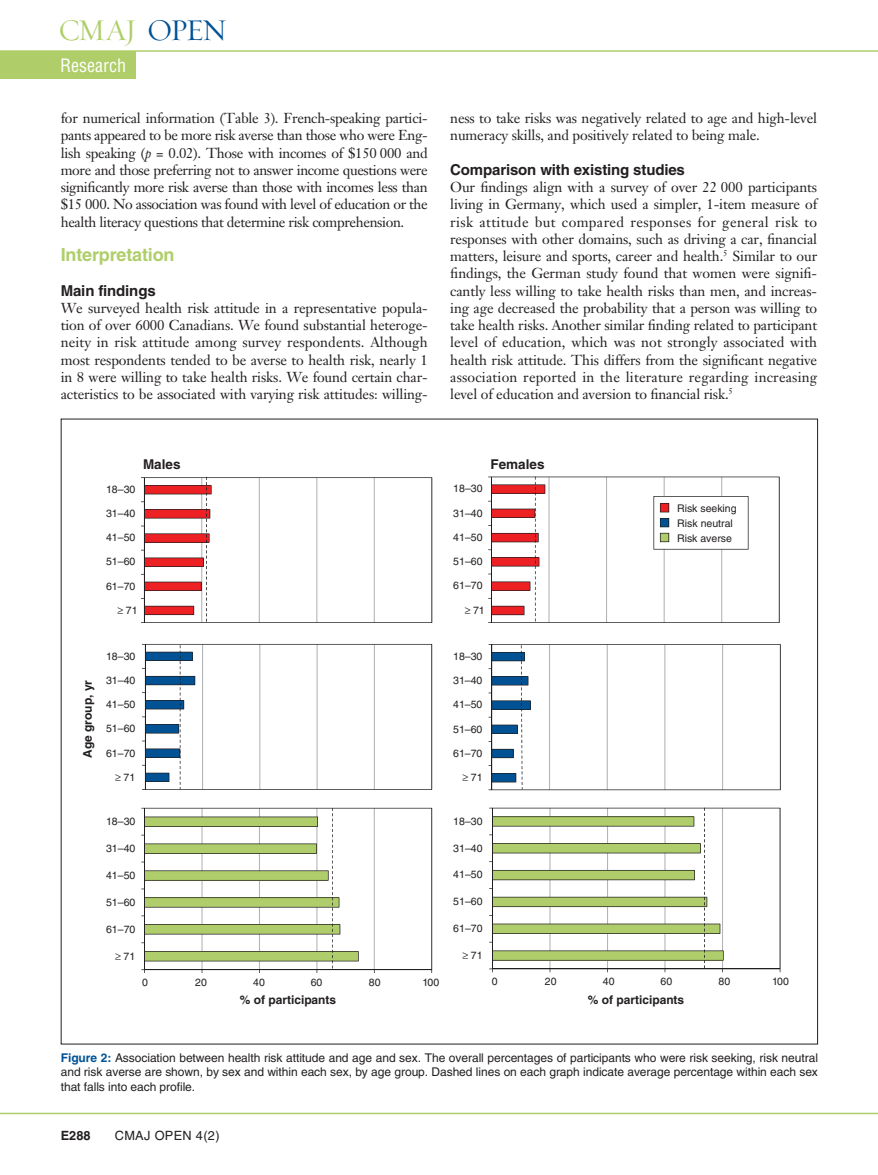
<style>
.page{position:relative;width:878px;height:1175px;background:#fff}
.page>*{position:absolute;margin:0;border:0;box-sizing:border-box;transform-origin:0 0}
.t1{font:30.75px "Requiem Display HTF Roman";letter-spacing:-.08em;color:#afce69}
.t2{font:700 18px "Helvetica LT Std";letter-spacing:-.01em;color:#afce69}
.t3{font:condensed 18px "Helvetica LT Std";color:#fff}
.t4{font:700 15px "Helvetica LT Std";letter-spacing:-.01em;color:#231f20}
.t5{font:14.25px/17.2px "Janson Text LT Std";letter-spacing:-.01em;color:#231f20;text-align:justify}
.t6{font:700 13.5px "Helvetica LT Std";color:#231f20}
.t7{font:12.75px "Helvetica LT Std";letter-spacing:.025em;color:#231f20}
.t8{font:700 12.75px "Helvetica LT Std";color:#231f20}
.t9{font:12px/14.2px "Helvetica LT Std";letter-spacing:-.005em;color:#231f20;text-align:justify}
.t10{font:700 12px "Helvetica LT Std";color:#231f20}
.t11{font:10.5px/15.1px "Helvetica LT Std";color:#231f20}
.s1{color:#005295}
.s2{font-style:italic}
.s3{font-weight:700;color:#005295}
</style>
<div class="page">
<hr style="left:0;top:1112px;width:878px;height:2px;background:#afce69">
<div style="left:0;top:51px;width:135px;height:27px;background:#afce69"></div>
<hr style="left:0;top:50px;width:878px;height:2px;background:#afce69">
<svg style="left:212px;top:477px;width:220px;height:146px"></svg>
<svg style="left:195px;top:644px;width:237px;height:145px"></svg>
<svg style="left:545px;top:476px;width:234px;height:147px"></svg>
<svg style="left:531px;top:644px;width:249px;height:146px"></svg>
<svg style="left:723px;top:807px;width:57px;height:161px"></svg>
<hr style="left:492px;top:968px;width:288px;height:1px;background:#231f20">
<svg style="left:653px;top:496px;width:95px;height:53px"></svg>
<svg style="left:141px;top:477px;width:71px;height:146px"></svg>
<svg style="left:142px;top:644px;width:53px;height:146px"></svg>
<svg style="left:359px;top:807px;width:73px;height:162px"></svg>
<hr style="left:144px;top:969px;width:288px;height:1px;background:#231f20">
<svg style="left:141px;top:807px;width:218px;height:166px"></svg>
<svg style="left:488px;top:476px;width:57px;height:147px"></svg>
<svg style="left:488px;top:644px;width:43px;height:146px"></svg>
<svg style="left:489px;top:807px;width:234px;height:165px"></svg>
<h1 class="t1" style="left:58px;top:12px;width:170px">CMAJ <span class="s1">OPEN</span></h1>
<p class="t3" style="left:60px;top:54px;width:67px">Research</p>
<p class="t5" style="left:61px;top:109px;width:368px">for numerical information (Table 3). French-speaking partici&shy;pants appeared to be more risk averse than those who were Eng&shy;lish speaking (<span class="s2">p</span> = 0.02). Those with incomes of $150 000 and more and those preferring not to answer income questions were significantly more risk averse than those with incomes less than $15 000. No association was found with level of education or the health literacy questions that determine risk comprehension.</p>
<p class="t2" style="left:61px;top:244px;width:115px">Interpretation</p>
<p class="t4" style="left:61px;top:281px;width:96px">Main findings</p>
<p class="t5" style="left:61px;top:299px;width:368px">We surveyed health risk attitude in a representative popula&shy;tion of over 6000 Canadians. We found substantial heteroge&shy;neity in risk attitude among survey respondents. Although most respondents tended to be averse to health risk, nearly 1 in 8 were willing to take health risks. We found certain char&shy;acteristics to be associated with varying risk attitudes: willing-</p>
<p class="t5" style="left:450px;top:109px;width:368px">ness to take risks was negatively related to age and high-level numeracy skills, and positively related to being male.</p>
<p class="t4" style="left:450px;top:160px;width:236px">Comparison with existing studies</p>
<p class="t5" style="left:450px;top:178px;width:368px">Our findings align with a survey of over 22 000 participants living in Germany, which used a simpler, 1-item measure of risk attitude but compared responses for general risk to responses with other domains, such as driving a car, financial matters, leisure and sports, career and health.<sup>5</sup> Similar to our findings, the German study found that women were signifi&shy;cantly less willing to take health risks than men, and increas&shy;ing age decreased the probability that a person was willing to take health risks. Another similar finding related to participant level of education, which was not strongly associated with health risk attitude. This differs from the significant negative association reported in the literature regarding increasing level of education and aversion to financial risk.<sup>5</sup></p>
<p class="t6" style="left:143px;top:456px;width:39px">Males</p>
<p class="t6" style="left:490px;top:456px;width:56px">Females</p>
<p class="t11" style="left:106px;top:482px;width:31px">18–30</p>
<p class="t11" style="left:453px;top:481px;width:31px">18–30</p>
<p class="t11" style="left:106px;top:506px;width:31px">31–40</p>
<p class="t11" style="left:106px;top:530px;width:31px">41–50</p>
<p class="t11" style="left:453px;top:505px;width:31px">31–40</p>
<p class="t11" style="left:453px;top:529px;width:31px">41–50</p>
<p class="t11" style="left:677px;top:500px;width:61px">Risk seeking<br>Risk neutral<br>Risk averse</p>
<p class="t11" style="left:106px;top:554px;width:31px">51–60</p>
<p class="t11" style="left:453px;top:554px;width:31px">51–60</p>
<p class="t11" style="left:106px;top:578px;width:31px">61–70</p>
<p class="t11" style="left:453px;top:578px;width:31px">61–70</p>
<p class="t11" style="left:117px;top:602px;width:22px">≥ 71</p>
<p class="t11" style="left:464px;top:602px;width:22px">≥ 71</p>
<p class="t10" style="left:80px;top:758px;width:79px;rotate:-90deg">Age group, yr</p>
<p class="t11" style="left:106px;top:648px;width:31px">18–30</p>
<p class="t11" style="left:453px;top:648px;width:31px">18–30</p>
<p class="t11" style="left:106px;top:672px;width:31px">31–40</p>
<p class="t11" style="left:453px;top:673px;width:31px">31–40</p>
<p class="t11" style="left:106px;top:697px;width:31px">41–50</p>
<p class="t11" style="left:453px;top:697px;width:31px">41–50</p>
<p class="t11" style="left:106px;top:721px;width:31px">51–60</p>
<p class="t11" style="left:453px;top:721px;width:31px">51–60</p>
<p class="t11" style="left:106px;top:745px;width:31px">61–70</p>
<p class="t11" style="left:453px;top:745px;width:31px">61–70</p>
<p class="t11" style="left:115px;top:769px;width:22px">≥ 71</p>
<p class="t11" style="left:462px;top:769px;width:22px">≥ 71</p>
<p class="t11" style="left:106px;top:813px;width:31px">18–30</p>
<p class="t11" style="left:453px;top:813px;width:31px">18–30</p>
<p class="t11" style="left:106px;top:840px;width:31px">31–40</p>
<p class="t11" style="left:453px;top:840px;width:31px">31–40</p>
<p class="t11" style="left:106px;top:867px;width:31px">41–50</p>
<p class="t11" style="left:453px;top:867px;width:31px">41–50</p>
<p class="t11" style="left:106px;top:894px;width:31px">51–60</p>
<p class="t11" style="left:453px;top:894px;width:31px">51–60</p>
<p class="t11" style="left:106px;top:921px;width:31px">61–70</p>
<p class="t11" style="left:453px;top:920px;width:31px">61–70</p>
<p class="t11" style="left:115px;top:948px;width:22px">≥ 71</p>
<p class="t11" style="left:462px;top:947px;width:22px">≥ 71</p>
<p class="t11" style="left:142px;top:975px;width:7px">0</p>
<p class="t11" style="left:195px;top:975px;width:13px">20</p>
<p class="t11" style="left:253px;top:975px;width:13px">40</p>
<p class="t11" style="left:311px;top:975px;width:13px">60</p>
<p class="t11" style="left:369px;top:975px;width:13px">80</p>
<p class="t11" style="left:422px;top:975px;width:18px">100</p>
<p class="t11" style="left:492px;top:974px;width:7px">0</p>
<p class="t11" style="left:545px;top:974px;width:13px">20</p>
<p class="t11" style="left:603px;top:974px;width:13px">40</p>
<p class="t11" style="left:660px;top:974px;width:13px">60</p>
<p class="t11" style="left:718px;top:974px;width:13px">80</p>
<p class="t11" style="left:772px;top:974px;width:18px">100</p>
<p class="t10" style="left:240px;top:992px;width:98px">% of participants</p>
<p class="t10" style="left:588px;top:992px;width:98px">% of participants</p>
<p class="t9" style="left:61px;top:1050px;width:758px"><span class="s3">Figure 2:</span> Association between health risk attitude and age and sex. The overall percentages of participants who were risk seeking, risk neutral and risk averse are shown, by sex and within each sex, by age group. Dashed lines on each graph indicate average percentage within each sex that falls into each profile.</p>
<p class="t8" style="left:61px;top:1127px;width:31px">E288</p>
<p class="t7" style="left:115px;top:1127px;width:106px">CMAJ OPEN 4(2)</p>
</div>
